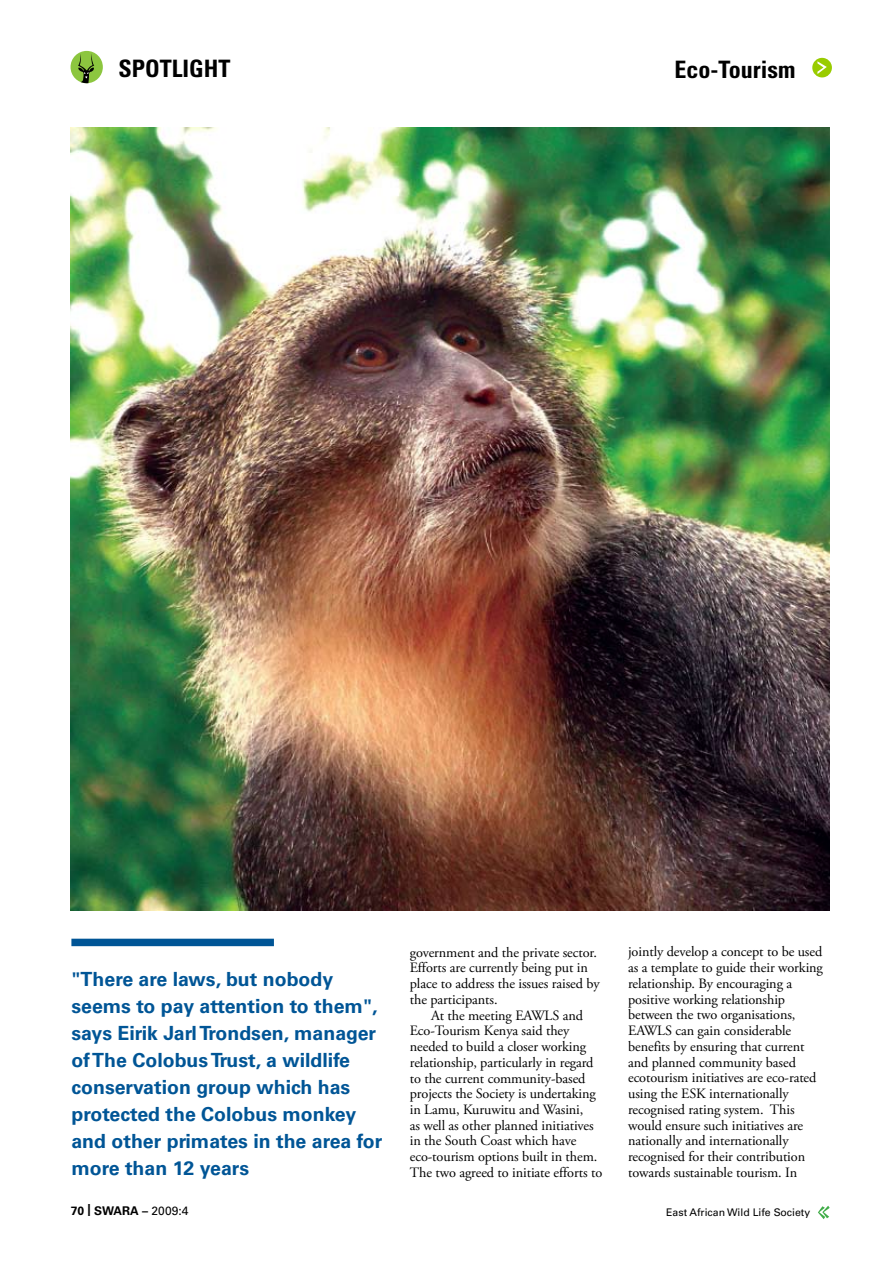
<style>
.page{position:relative;width:893px;height:1263px;background:#fff}
.page>*{position:absolute;margin:0;border:0;box-sizing:border-box;transform-origin:0 0}
.t1{font:700 condensed 24px "Univers";color:#000}
.t2{font:700 19.5px/27px "Univers";color:#005596}
.t3{font:14.25px/15.8px "Adobe Garamond Pro";letter-spacing:-.005em;color:#000}
.t4{font:700 12px "Univers";color:#000}
.t5{font:10.5px "Univers";color:#000}
.s1{font-weight:400}
</style>
<div class="page">
<svg style="left:818px;top:1206px;width:12px;height:13px"></svg>
<div style="left:71px;top:51px;width:32px;height:32px;background:#8cc63f;border-radius:50%"></div>
<svg style="left:78px;top:54px;width:16px;height:30px"></svg>
<div style="left:812px;top:58px;width:20px;height:19px;background:#9c0;border-radius:50%"></div>
<svg style="left:817px;top:61px;width:10px;height:13px"></svg>
<img style="left:70px;top:128px;width:759px;height:782px">
<div style="left:71px;top:939px;width:203px;height:7px;background:#005596"></div>
<h1 class="t1" style="left:118px;top:54px;width:114px">SPOTLIGHT</h1>
<h1 class="t1" style="left:674px;top:55px;width:122px">Eco-Tourism</h1>
<h2 class="t2" style="left:71px;top:965px;width:313px">"There are laws, but nobody seems to pay attention to them", says Eirik Jarl Trondsen, manager of The Colobus Trust, a wildlife conservation group which has protected the Colobus monkey and other primates in the area for more than 12 years</h2>
<p class="t3" style="left:410px;top:945px;width:191px">government and the private sector.<br>Efforts are currently being put in place to address the issues raised by the participants.</p>
<p class="t3" style="left:410px;top:1007px;width:194px;text-indent:21px">At the meeting EAWLS and<br>Eco-Tourism Kenya said they needed to build a closer working relationship, particularly in regard to the current community-based projects the Society is undertaking in Lamu, Kuruwitu and Wasini,<br>as well as other planned initiatives in the South Coast which have eco-tourism options built in them.<br>The two agreed to initiate efforts to</p>
<p class="t3" style="left:628px;top:944px;width:196px">jointly develop a concept to be used as a template to guide their working relationship. By encouraging a positive working relationship between the two organisations,<br>EAWLS can gain considerable benefits by ensuring that current and planned community based ecotourism initiatives are eco-rated using the ESK internationally recognised rating system. This would ensure such initiatives are nationally and internationally recognised for their contribution towards sustainable tourism. In</p>
<p class="t4" style="left:71px;top:1203px;width:119px">70 | SWARA – <span class="s1">2009:4</span></p>
<p class="t5" style="left:666px;top:1206px;width:146px">East African Wild Life Society</p>
</div>
